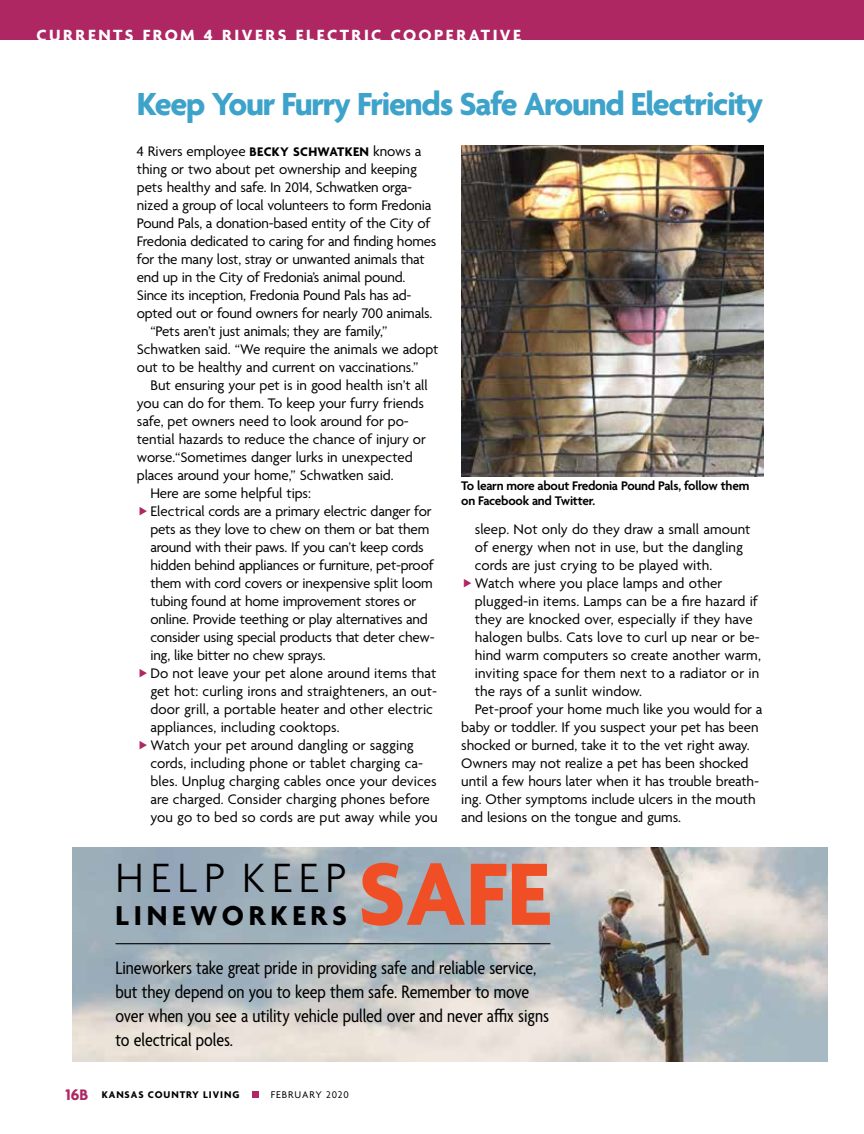
<style>
.page{position:relative;width:864px;height:1134px;background:#fff}
.page>*{position:absolute;margin:0;border:0;box-sizing:border-box;transform-origin:0 0}
.t1{font:700 95.7px "Agenda";color:#f04e25}
.t2{font:300 44.25px "Agenda";letter-spacing:.16em;color:#000}
.t3{font:700 34.5px "Agenda";letter-spacing:-.035em;color:#3ea3cb}
.t4{font:700 29.55px "Agenda";letter-spacing:.165em;color:#000}
.t5{font:condensed 19.5px/24px "Agenda";letter-spacing:-.005em;color:#000}
.t6{font:700 17.55px "Agenda";letter-spacing:.14em;color:#fff}
.t7{font:15px "Agenda";letter-spacing:-.005em;color:#000}
.t8{font:600 13.5px/15px "Agenda";letter-spacing:-.02em;color:#000}
.t9{font:700 10.5px "Agenda";letter-spacing:.09em;color:#000}
.t10{font:10.5px "Agenda";letter-spacing:.09em;color:#000}
.s1{font-weight:700;font-size:13.5px}
.s2{font-size:16.5px;color:#ae2763}
</style>
<div class="page">
<img style="left:461px;top:146px;width:302px;height:331px">
<img style="left:72px;top:848px;width:756px;height:214px">
<hr style="left:116px;top:943px;width:434px;height:1px;background:#000">
<div style="left:0;top:0;width:864px;height:40px;background:#ae2763"></div>
<div style="left:252px;top:1091px;width:7px;height:7px;background:#ae2763"></div>
<p class="t6" style="left:37px;top:26px;width:486px">CURRENTS FROM 4 RIVERS ELECTRIC COOPERATIVE</p>
<h3 class="t3" style="left:137px;top:85px;width:628px">Keep Your Furry Friends Safe Around Electricity</h3>
<p class="t7" style="left:137px;top:143px;width:286px">4 Rivers employee <span class="s1">BECKY SCHWATKEN</span> knows a</p>
<p class="t7" style="left:137px;top:161px;width:282px">thing or two about pet ownership and keeping</p>
<p class="t7" style="left:137px;top:179px;width:277px">pets healthy and safe. In 2014, Schwatken orga-</p>
<p class="t7" style="left:137px;top:197px;width:296px">nized a group of local volunteers to form Fredonia</p>
<p class="t7" style="left:137px;top:215px;width:295px">Pound Pals, a donation-based entity of the City of</p>
<p class="t7" style="left:137px;top:233px;width:301px">Fredonia dedicated to caring for and finding homes</p>
<p class="t7" style="left:137px;top:251px;width:289px">for the many lost, stray or unwanted animals that</p>
<p class="t7" style="left:137px;top:269px;width:270px">end up in the City of Fredonia’s animal pound.</p>
<p class="t7" style="left:137px;top:287px;width:276px">Since its inception, Fredonia Pound Pals has ad-</p>
<p class="t7" style="left:137px;top:305px;width:297px">opted out or found owners for nearly 700 animals.</p>
<p class="t7" style="left:150px;top:323px;width:239px">“Pets aren’t just animals; they are family,”</p>
<p class="t7" style="left:137px;top:341px;width:303px">Schwatken said. “We require the animals we adopt</p>
<p class="t7" style="left:137px;top:359px;width:283px">out to be healthy and current on vaccinations.”</p>
<p class="t7" style="left:150px;top:377px;width:279px">But ensuring your pet is in good health isn’t all</p>
<p class="t7" style="left:137px;top:395px;width:289px">you can do for them. To keep your furry friends</p>
<p class="t7" style="left:137px;top:413px;width:273px">safe, pet owners need to look around for po-</p>
<p class="t7" style="left:137px;top:431px;width:291px">tential hazards to reduce the chance of injury or</p>
<p class="t7" style="left:137px;top:449px;width:277px">worse.“Sometimes danger lurks in unexpected</p>
<p class="t7" style="left:137px;top:467px;width:258px">places around your home,” Schwatken said.</p>
<p class="t7" style="left:150px;top:485px;width:162px">Here are some helpful tips:</p>
<p class="t7" style="left:151px;top:503px;width:283px">Electrical cords are a primary electric danger for</p>
<p class="t7" style="left:150px;top:521px;width:280px">pets as they love to chew on them or bat them</p>
<p class="t7" style="left:150px;top:539px;width:275px">around with their paws. If you can’t keep cords</p>
<p class="t7" style="left:150px;top:557px;width:285px">hidden behind appliances or furniture, pet-proof</p>
<p class="t7" style="left:150px;top:575px;width:284px">them with cord covers or inexpensive split loom</p>
<p class="t7" style="left:150px;top:593px;width:268px">tubing found at home improvement stores or</p>
<p class="t7" style="left:150px;top:611px;width:279px">online. Provide teething or play alternatives and</p>
<p class="t7" style="left:150px;top:629px;width:286px">consider using special products that deter chew-</p>
<p class="t7" style="left:150px;top:647px;width:177px">ing, like bitter no chew sprays.</p>
<p class="t7" style="left:151px;top:665px;width:287px">Do not leave your pet alone around items that</p>
<p class="t7" style="left:150px;top:683px;width:288px">get hot: curling irons and straighteners, an out-</p>
<p class="t7" style="left:150px;top:701px;width:284px">door grill, a portable heater and other electric</p>
<p class="t7" style="left:150px;top:719px;width:191px">appliances, including cooktops.</p>
<p class="t7" style="left:151px;top:737px;width:265px">Watch your pet around dangling or sagging</p>
<p class="t7" style="left:150px;top:755px;width:274px">cords, including phone or tablet charging ca-</p>
<p class="t7" style="left:150px;top:773px;width:288px">bles. Unplug charging cables once your devices</p>
<p class="t7" style="left:150px;top:791px;width:281px">are charged. Consider charging phones before</p>
<p class="t7" style="left:150px;top:809px;width:289px">you go to bed so cords are put away while you</p>
<p class="t8" style="left:461px;top:479px;width:290px">To learn more about Fredonia Pound Pals, follow them on Facebook and Twitter.</p>
<p class="t7" style="left:475px;top:521px;width:277px">sleep. Not only do they draw a small amount</p>
<p class="t7" style="left:475px;top:539px;width:270px">of energy when not in use, but the dangling</p>
<p class="t7" style="left:475px;top:557px;width:239px">cords are just crying to be played with.</p>
<p class="t7" style="left:475px;top:575px;width:249px">Watch where you place lamps and other</p>
<p class="t7" style="left:475px;top:593px;width:285px">plugged-in items. Lamps can be a fire hazard if</p>
<p class="t7" style="left:475px;top:611px;width:280px">they are knocked over, especially if they have</p>
<p class="t7" style="left:475px;top:629px;width:287px">halogen bulbs. Cats love to curl up near or be-</p>
<p class="t7" style="left:475px;top:647px;width:288px">hind warm computers so create another warm,</p>
<p class="t7" style="left:475px;top:665px;width:286px">inviting space for them next to a radiator or in</p>
<p class="t7" style="left:475px;top:683px;width:169px">the rays of a sunlit window.</p>
<p class="t7" style="left:475px;top:701px;width:289px">Pet-proof your home much like you would for a</p>
<p class="t7" style="left:461px;top:719px;width:299px">baby or toddler. If you suspect your pet has been</p>
<p class="t7" style="left:461px;top:737px;width:290px">shocked or burned, take it to the vet right away.</p>
<p class="t7" style="left:461px;top:755px;width:289px">Owners may not realize a pet has been shocked</p>
<p class="t7" style="left:461px;top:773px;width:299px">until a few hours later when it has trouble breath-</p>
<p class="t7" style="left:461px;top:791px;width:296px">ing. Other symptoms include ulcers in the mouth</p>
<p class="t7" style="left:461px;top:809px;width:221px">and lesions on the tongue and gums.</p>
<h1 class="t1" style="left:358px;top:843px;width:194px">SAFE</h1>
<h3 class="t5" style="left:116px;top:957px;width:435px">Lineworkers take great pride in providing safe and reliable service, but they depend on you to keep them safe. Remember to move over when you see a utility vehicle pulled over and never affix signs to electrical poles.</h3>
<p class="t9" style="left:66px;top:1089px;width:175px"><span class="s2">16B</span> KANSAS COUNTRY LIVING</p>
<p class="t10" style="left:271px;top:1089px;width:80px">FEBRUARY 2020</p>
<h2 class="t2" style="left:116px;top:854px;width:233px">HELP KEEP</h2>
<h3 class="t4" style="left:116px;top:899px;width:233px">LINEWORKERS</h3>
</div>
